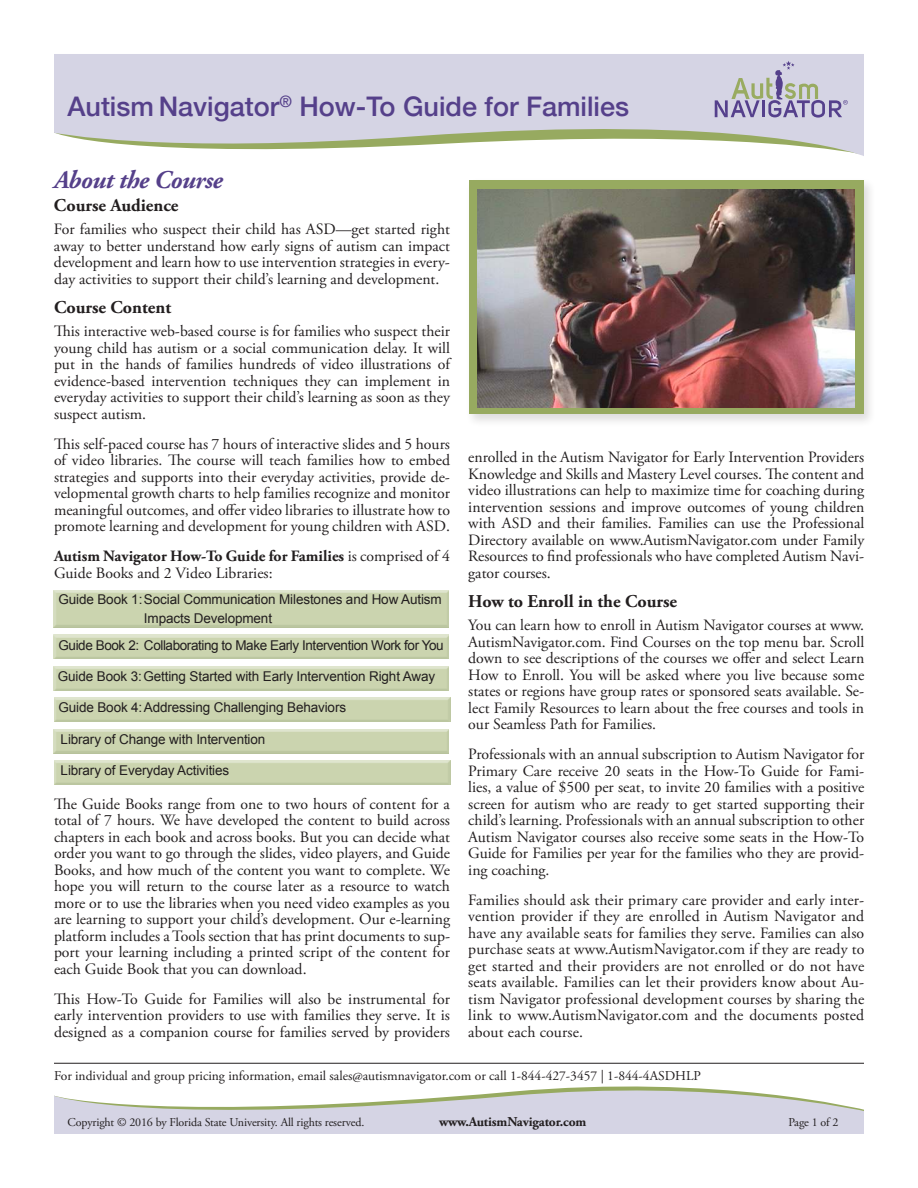
<style>
.page{position:relative;width:918px;height:1188px;background:#fff}
.page>*{position:absolute;margin:0;border:0;box-sizing:border-box;transform-origin:0 0}
.t1{font:500 27px "Helvetica Neue";color:#55408a}
.t2{font:italic 700 25.5px "Adobe Garamond Pro";letter-spacing:-.02em;color:#55408a}
.t3{font:700 18px "Adobe Garamond Pro";color:#221e1f}
.t4{font:15.75px/16.5px "Adobe Garamond Pro";color:#221e1f;text-align:justify}
.t5{font:13.5px/18.3px "Arial";letter-spacing:-.01em;color:#221e1f}
.t6{font:13.5px "Adobe Garamond Pro";color:#221e1f}
.t7{font:13.5px "Arial";letter-spacing:-.03em;color:#221e1f}
.t8{font:700 13.5px "Adobe Garamond Pro";letter-spacing:-.01em;color:#221e1f}
.t9{font:12px "Adobe Garamond Pro";letter-spacing:-.01em;color:#221e1f}
.s1{font-weight:700}
</style>
<div class="page">
<svg style="left:54px;top:54px;width:810px;height:102px;background:#d5d6dd"></svg>
<svg style="left:54px;top:1086px;width:810px;height:48px;fill:#d5d4e4"></svg>
<svg style="left:715px;top:61px;width:133px;height:57px;background:#bdbbcc"></svg>
<svg style="left:53px;top:590px;width:396px;height:38px;background:#cbd4b0"></svg>
<svg style="left:53px;top:634px;width:396px;height:25px;background:#ccd5b2"></svg>
<svg style="left:53px;top:666px;width:396px;height:25px;background:#cbd4b1"></svg>
<svg style="left:54px;top:697px;width:397px;height:25px;background:#cbd4b1"></svg>
<svg style="left:53px;top:729px;width:396px;height:25px;background:#cbd3b0"></svg>
<svg style="left:54px;top:760px;width:397px;height:25px;background:#cbd4b1"></svg>
<div style="left:465px;top:177px;width:411px;height:250px;background:#221e1f;opacity:.15"></div>
<div style="left:469px;top:180px;width:394px;height:234px;background:#97aa60"></div>
<img style="left:477px;top:190px;width:377px;height:218px">
<hr style="left:54px;top:1063px;width:810px;height:1px;background:#221e1f">
<h1 class="t1" style="left:68px;top:97px;width:563px">Autism Navigator<sup>®</sup> How-To Guide for Families</h1>
<h2 class="t2" style="left:54px;top:165px;width:170px">About the Course</h2>
<p class="t3" style="left:54px;top:198px;width:126px">Course Audience</p>
<p class="t4" style="left:54px;top:222px;width:398px">For families who suspect their child has ASD—get started right away to better understand how early signs of autism can impact development and learn how to use intervention strategies in every&shy;day activities to support their child’s learning and development.</p>
<p class="t3" style="left:54px;top:300px;width:119px">Course Content</p>
<p class="t4" style="left:54px;top:324px;width:398px">This interactive web-based course is for families who suspect their young child has autism or a social communication delay. It will put in the hands of families hundreds of video illustrations of evidence-based intervention techniques they can implement in everyday activities to support their child’s learning as soon as they suspect autism.</p>
<p class="t4" style="left:54px;top:437px;width:398px">This self-paced course has 7 hours of interactive slides and 5 hours of video libraries. The course will teach families how to embed strategies and supports into their everyday activities, provide de&shy;velopmental growth charts to help families recognize and monitor meaningful outcomes, and offer video libraries to illustrate how to promote learning and development for young children with ASD.</p>
<p class="t4" style="left:54px;top:549px;width:398px"><span class="s1">Autism Navigator How-To Guide for Families</span> is comprised of 4<br>Guide Books and 2 Video Libraries:</p>
<p class="t5" style="left:144px;top:592px;width:299px;text-indent:-85px">Guide Book 1: Social Communication Milestones and How Autism<br>Impacts Development</p>
<p class="t7" style="left:58px;top:640px;width:387px">Guide Book 2: Collaborating to Make Early Intervention Work for You</p>
<p class="t5" style="left:58px;top:668px;width:379px">Guide Book 3: Getting Started with Early Intervention Right Away</p>
<p class="t5" style="left:58px;top:700px;width:289px">Guide Book 4: Addressing Challenging Behaviors</p>
<p class="t5" style="left:61px;top:731px;width:206px">Library of Change with Intervention</p>
<p class="t5" style="left:61px;top:762px;width:170px">Library of Everyday Activities</p>
<p class="t4" style="left:54px;top:797px;width:398px">The Guide Books range from one to two hours of content for a total of 7 hours. We have developed the content to build across chapters in each book and across books. But you can decide what order you want to go through the slides, video players, and Guide Books, and how much of the content you want to complete. We hope you will return to the course later as a resource to watch more or to use the libraries when you need video examples as you are learning to support your child’s development. Our e-learning platform includes a Tools section that has print documents to sup&shy;port your learning including a printed script of the content for each Guide Book that you can download.</p>
<p class="t4" style="left:54px;top:992px;width:398px">This How-To Guide for Families will also be instrumental for early intervention providers to use with families they serve. It is designed as a companion course for families served by providers</p>
<p class="t4" style="left:468px;top:450px;width:398px">enrolled in the Autism Navigator for Early Intervention Providers Knowledge and Skills and Mastery Level courses. The content and video illustrations can help to maximize time for coaching during intervention sessions and improve outcomes of young children with ASD and their families. Families can use the Professional Directory available on www.AutismNavigator.com under Family Resources to find professionals who have completed Autism Navi&shy;gator courses.</p>
<p class="t3" style="left:468px;top:594px;width:210px">How to Enroll in the Course</p>
<p class="t4" style="left:468px;top:618px;width:398px">You can learn how to enroll in Autism Navigator courses at www.<br>AutismNavigator.com. Find Courses on the top menu bar. Scroll down to see descriptions of the courses we offer and select Learn How to Enroll. You will be asked where you live because some states or regions have group rates or sponsored seats available. Se&shy;lect Family Resources to learn about the free courses and tools in our Seamless Path for Families.</p>
<p class="t4" style="left:468px;top:747px;width:398px">Professionals with an annual subscription to Autism Navigator for Primary Care receive 20 seats in the How-To Guide for Fami&shy;lies, a value of $500 per seat, to invite 20 families with a positive screen for autism who are ready to get started supporting their child’s learning. Professionals with an annual subscription to other Autism Navigator courses also receive some seats in the How-To Guide for Families per year for the families who they are provid&shy;ing coaching.</p>
<p class="t4" style="left:468px;top:893px;width:398px">Families should ask their primary care provider and early inter&shy;vention provider if they are enrolled in Autism Navigator and have any available seats for families they serve. Families can also purchase seats at www.AutismNavigator.com if they are ready to get started and their providers are not enrolled or do not have seats available. Families can let their providers know about Au&shy;tism Navigator professional development courses by sharing the link to www.AutismNavigator.com and the documents posted about each course.</p>
<p class="t6" style="left:54px;top:1070px;width:648px">For individual and group pricing information, email sales@autismnavigator.com or call 1-844-427-3457 | 1-844-4ASDHLP</p>
<p class="t9" style="left:67px;top:1117px;width:298px">Copyright © 2016 by Florida State University. All rights reserved.</p>
<p class="t8" style="left:439px;top:1116px;width:149px">www.AutismNavigator.com</p>
<p class="t9" style="left:788px;top:1117px;width:52px">Page 1 of 2</p>
</div>
